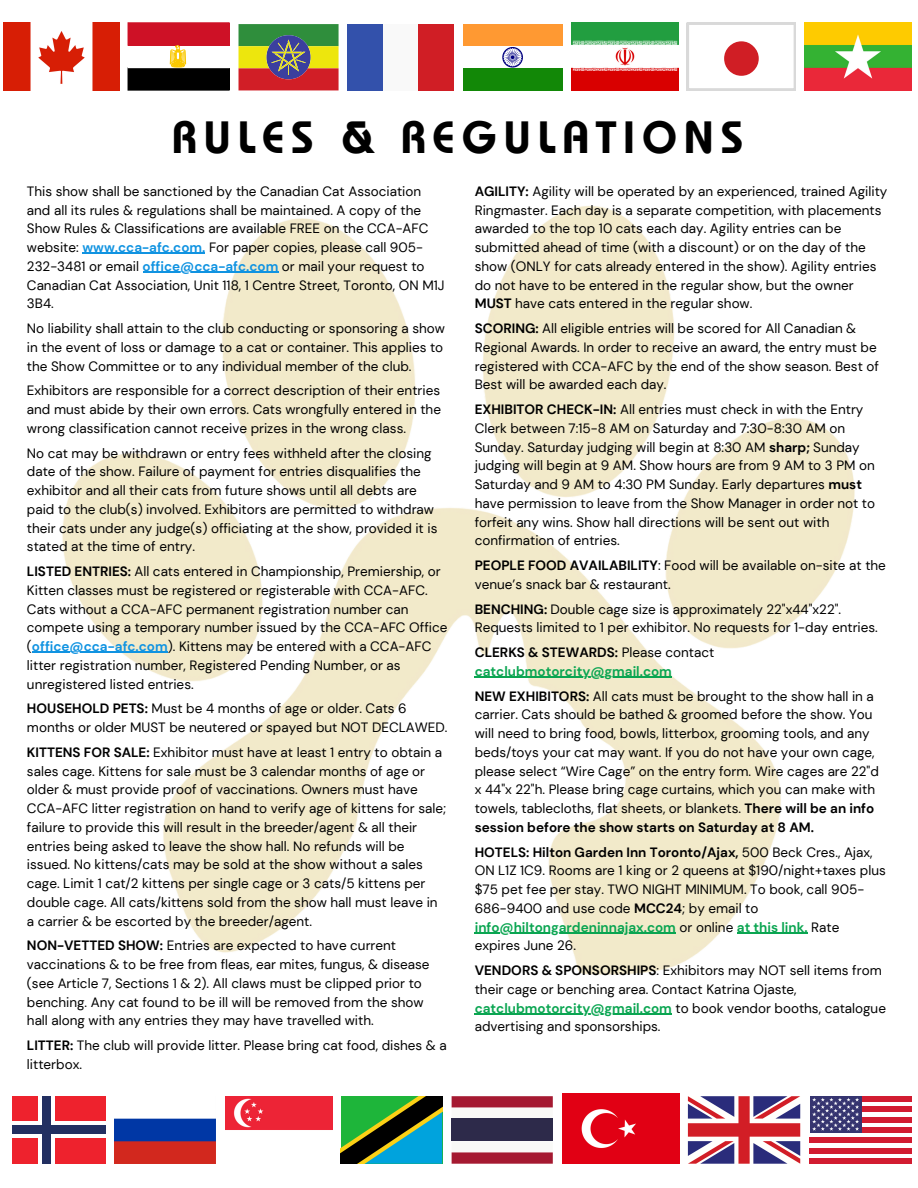
<style>
.page{position:relative;width:918px;height:1188px;background:#fff}
.page>*{position:absolute;margin:0;border:0;box-sizing:border-box;transform-origin:0 0}
.t1{font:600 45px "Bauhaus Pro";letter-spacing:.15em;color:#000}
.t2{font:13.5px/18.8px "DM Sans";color:#000}
.t3{font:700 13.5px "DM Sans";color:#000}
.t4{font:700 13.5px/18.8px "DM Sans";color:#0aa551}
.s1{font-weight:700}
.s2{font-weight:400}
.s3{font-weight:700;color:#0aa551}
.s4{font-weight:400;color:#000}
.s5{font-weight:700;color:#1093e1}
</style>
<div class="page">
<img style="left:32px;top:206px;width:823px;height:769px">
<svg style="left:688px;top:1096px;width:112px;height:68px"></svg>
<svg style="left:452px;top:1096px;width:101px;height:68px"></svg>
<div style="left:452px;top:1119px;width:101px;height:22px;background:#2d2a4a"></div>
<img style="left:805px;top:23px;width:107px;height:67px">
<svg style="left:810px;top:1101px;width:102px;height:58px"></svg>
<div style="left:810px;top:1138px;width:102px;height:5px;background:#d21c31"></div>
<div style="left:862px;top:1127px;width:50px;height:6px;background:#d21c31"></div>
<div style="left:862px;top:1117px;width:50px;height:5px;background:#d21c31"></div>
<div style="left:862px;top:1107px;width:50px;height:5px;background:#d21c31"></div>
<div style="left:862px;top:1096px;width:50px;height:5px;background:#d21c31"></div>
<div style="left:810px;top:1148px;width:102px;height:5px;background:#d21c31"></div>
<div style="left:810px;top:1159px;width:102px;height:5px;background:#d21c31"></div>
<div style="left:810px;top:1096px;width:52px;height:37px;background:#363570"></div>
<svg style="left:812px;top:1098px;width:47px;height:33px"></svg>
<svg style="left:239px;top:24px;width:100px;height:66px;background:#8d7541"></svg>
<div style="left:383px;top:24px;width:35px;height:66px;background:#f9f9f9"></div>
<div style="left:347px;top:24px;width:36px;height:66px;background:#3351ab"></div>
<div style="left:418px;top:24px;width:36px;height:66px;background:#d01e25"></div>
<div style="left:128px;top:68px;width:101px;height:22px;background:#000"></div>
<div style="left:128px;top:68px;width:101px;height:22px;border:1px solid #000"></div>
<div style="left:128px;top:45px;width:101px;height:23px;border:1px solid #fff"></div>
<div style="left:128px;top:23px;width:101px;height:22px;background:#ce1126"></div>
<svg style="left:169px;top:46px;width:18px;height:21px"></svg>
<img style="left:4px;top:23px;width:115px;height:67px">
<svg style="left:687px;top:23px;width:109px;height:67px"></svg>
<img style="left:115px;top:1118px;width:101px;height:46px">
<div style="left:13px;top:1096px;width:93px;height:68px;background:#ee222d"></div>
<div style="left:38px;top:1096px;width:17px;height:68px;background:#fff"></div>
<svg style="left:13px;top:1122px;width:93px;height:16px"></svg>
<div style="left:42px;top:1096px;width:9px;height:68px;background:#222f61"></div>
<div style="left:13px;top:1126px;width:93px;height:8px;background:#222f61"></div>
<img style="left:571px;top:23px;width:107px;height:67px">
<img style="left:225px;top:1096px;width:107px;height:34px">
<img style="left:562px;top:1094px;width:117px;height:70px">
<div style="left:463px;top:24px;width:100px;height:22px;background:#ff9932"></div>
<div style="left:463px;top:68px;width:100px;height:22px;background:#128807"></div>
<svg style="left:502px;top:47px;width:21px;height:21px"></svg>
<svg style="left:341px;top:1096px;width:101px;height:68px;background:#267d53"></svg>
<hr style="left:82px;top:253px;width:123px;height:1px;background:#1093e1">
<hr style="left:143px;top:272px;width:135px;height:1px;background:#1093e1">
<hr style="left:32px;top:652px;width:136px;height:1px;background:#1093e1">
<hr style="left:475px;top:677px;width:197px;height:1px;background:#0aa551">
<hr style="left:475px;top:932px;width:201px;height:2px;background:#0aa551">
<hr style="left:737px;top:932px;width:71px;height:2px;background:#0aa551">
<hr style="left:475px;top:1013px;width:197px;height:2px;background:#0aa551">
<p class="t1" style="left:172px;top:122px;width:573px">RULES &amp; REGULATIONS</p>
<p class="t2" style="left:475px;top:182px;width:414px"><span class="s1">AGILITY:</span> Agility will be operated by an experienced, trained Agility Ringmaster. Each day is a separate competition, with placements awarded to the top 10 cats each day. Agility entries can be submitted ahead of time (with a discount) or on the day of the show (ONLY for cats already entered in the show). Agility entries do not have to be entered in the regular show, but the owner <span class="s1">MUST</span> have cats entered in the regular show.</p>
<p class="t2" style="left:475px;top:319px;width:406px"><span class="s1">SCORING:</span> All eligible entries will be scored for All Canadian &amp; Regional Awards. In order to receive an award, the entry must be registered with CCA-AFC by the end of the show season. Best of Best will be awarded each day.</p>
<p class="t2" style="left:475px;top:400px;width:402px"><span class="s1">EXHIBITOR CHECK-IN:</span> All entries must check in with the Entry Clerk between 7:15-8 AM on Saturday and 7:30-8:30 AM on Sunday. Saturday judging will begin at 8:30 AM <span class="s1">sharp;</span> Sunday judging will begin at 9 AM. Show hours are from 9 AM to 3 PM on Saturday and 9 AM to 4:30 PM Sunday. Early departures <span class="s1">must </span>have permission to leave from the Show Manager in order not to forfeit any wins. Show hall directions will be sent out with confirmation of entries.</p>
<p class="t2" style="left:475px;top:556px;width:413px"><span class="s1">PEOPLE FOOD AVAILABILITY</span>: Food will be available on-site at the venue’s snack bar &amp; restaurant.</p>
<p class="t2" style="left:475px;top:600px;width:405px"><span class="s1">BENCHING:</span> Double cage size is approximately 22"x44"x22".<br>Requests limited to 1 per exhibitor. No requests for 1-day entries.</p>
<p class="t3" style="left:475px;top:644px;width:241px">CLERKS &amp; STEWARDS: <span class="s2">Please contact</span></p>
<p class="t2" style="left:475px;top:659px;width:401px;line-height:24.8px"><span class="s3">catclubmotorcity@gmail.com<br></span><span class="s1">NEW EXHIBITORS:</span> All cats must be brought to the show hall in a</p>
<p class="t2" style="left:475px;top:705px;width:406px">carrier. Cats should be bathed &amp; groomed before the show. You will need to bring food, bowls, litterbox, grooming tools, and any beds/toys your cat may want. If you do not have your own cage, please select “Wire Cage” on the entry form. Wire cages are 22"d x 44"x 22"h. Please bring cage curtains, which you can make with towels, tablecloths, flat sheets, or blankets. <span class="s1">There will be an info session before the show starts on Saturday at 8 AM.</span></p>
<p class="t3" style="left:475px;top:843px;width:399px">HOTELS: Hilton Garden Inn Toronto/Ajax, <span class="s2">500 Beck Cres., Ajax,</span></p>
<p class="t2" style="left:475px;top:861px;width:413px">ON L1Z 1C9. Rooms are 1 king or 2 queens at $190/night+taxes plus $75 pet fee per stay. TWO NIGHT MINIMUM. To book, call 905-<br>686-9400 and use code <span class="s1">MCC24</span>; by email to</p>
<p class="t4" style="left:475px;top:918px;width:366px">info@hiltongardeninnajax.com <span class="s4">or online</span> at this link. <span class="s4">Rate expires June 26.</span></p>
<p class="t2" style="left:475px;top:961px;width:409px"><span class="s1">VENDORS &amp; SPONSORSHIPS</span>: Exhibitors may NOT sell items from their cage or benching area. Contact Katrina Ojaste,</p>
<p class="t2" style="left:475px;top:999px;width:413px"><span class="s3">catclubmotorcity@gmail.com</span> to book vendor booths, catalogue advertising and sponsorships.</p>
<p class="t2" style="left:27px;top:182px;width:403px">This show shall be sanctioned by the Canadian Cat Association and all its rules &amp; regulations shall be maintained. A copy of the Show Rules &amp; Classifications are available FREE on the CCA-AFC website: <span class="s5">www.cca-afc.com.</span> For paper copies, please call 905- 232-3481 or email <span class="s5">office@cca-afc.com</span> or mail your request to</p>
<p class="t2" style="left:27px;top:276px;width:419px">Canadian Cat Association, Unit 118, 1 Centre Street, Toronto, ON M1J<br>3B4.</p>
<p class="t2" style="left:27px;top:319px;width:420px">No liability shall attain to the club conducting or sponsoring a show in the event of loss or damage to a cat or container. This applies to the Show Committee or to any individual member of the club.</p>
<p class="t2" style="left:27px;top:381px;width:416px;text-align:justify">Exhibitors are responsible for a correct description of their entries and must abide by their own errors. Cats wrongfully entered in the wrong classification cannot receive prizes in the wrong class.</p>
<h1 class="t2" style="left:27px;top:444px;width:412px">No cat may be withdrawn or entry fees withheld after the closing date of the show. Failure of payment for entries disqualifies the exhibitor and all their cats from future shows until all debts are paid to the club(s) involved. Exhibitors are permitted to withdraw their cats under any judge(s) officiating at the show, provided it is stated at the time of entry.</h1>
<p class="t2" style="left:27px;top:562px;width:422px"><span class="s1">LISTED ENTRIES:</span> All cats entered in Championship, Premiership, or Kitten classes must be registered or registerable with CCA-AFC.<br>Cats without a CCA-AFC permanent registration number can compete using a temporary number issued by the CCA-AFC Office (<span class="s5">office@cca-afc.com</span>). Kittens may be entered with a CCA-AFC</p>
<p class="t2" style="left:27px;top:656px;width:375px">litter registration number, Registered Pending Number, or as unregistered listed entries.</p>
<p class="t2" style="left:27px;top:699px;width:422px"><span class="s1">HOUSEHOLD PETS:</span> Must be 4 months of age or older. Cats 6 months or older MUST be neutered or spayed but NOT DECLAWED.</p>
<p class="t2" style="left:27px;top:743px;width:417px"><span class="s1">KITTENS FOR SALE:</span> Exhibitor must have at least 1 entry to obtain a</p>
<p class="t2" style="left:27px;top:762px;width:421px">sales cage. Kittens for sale must be 3 calendar months of age or older &amp; must provide proof of vaccinations. Owners must have CCA-AFC litter registration on hand to verify age of kittens for sale; failure to provide this will result in the breeder/agent &amp; all their entries being asked to leave the show hall. No refunds will be issued. No kittens/cats may be sold at the show without a sales cage. Limit 1 cat/2 kittens per single cage or 3 cats/5 kittens per double cage. All cats/kittens sold from the show hall must leave in a carrier &amp; be escorted by the breeder/agent.</p>
<p class="t2" style="left:27px;top:936px;width:371px"><span class="s1">NON-VETTED SHOW:</span> Entries are expected to have current</p>
<p class="t2" style="left:27px;top:955px;width:404px">vaccinations &amp; to be free from fleas, ear mites, fungus, &amp; disease (see Article 7, Sections 1 &amp; 2). All claws must be clipped prior to benching. Any cat found to be ill will be removed from the show hall along with any entries they may have travelled with.</p>
<p class="t2" style="left:27px;top:1036px;width:421px"><span class="s1">LITTER:</span> The club will provide litter. Please bring cat food, dishes &amp; a</p>
<p class="t2" style="left:27px;top:1055px;width:57px">litterbox.</p>
</div>
